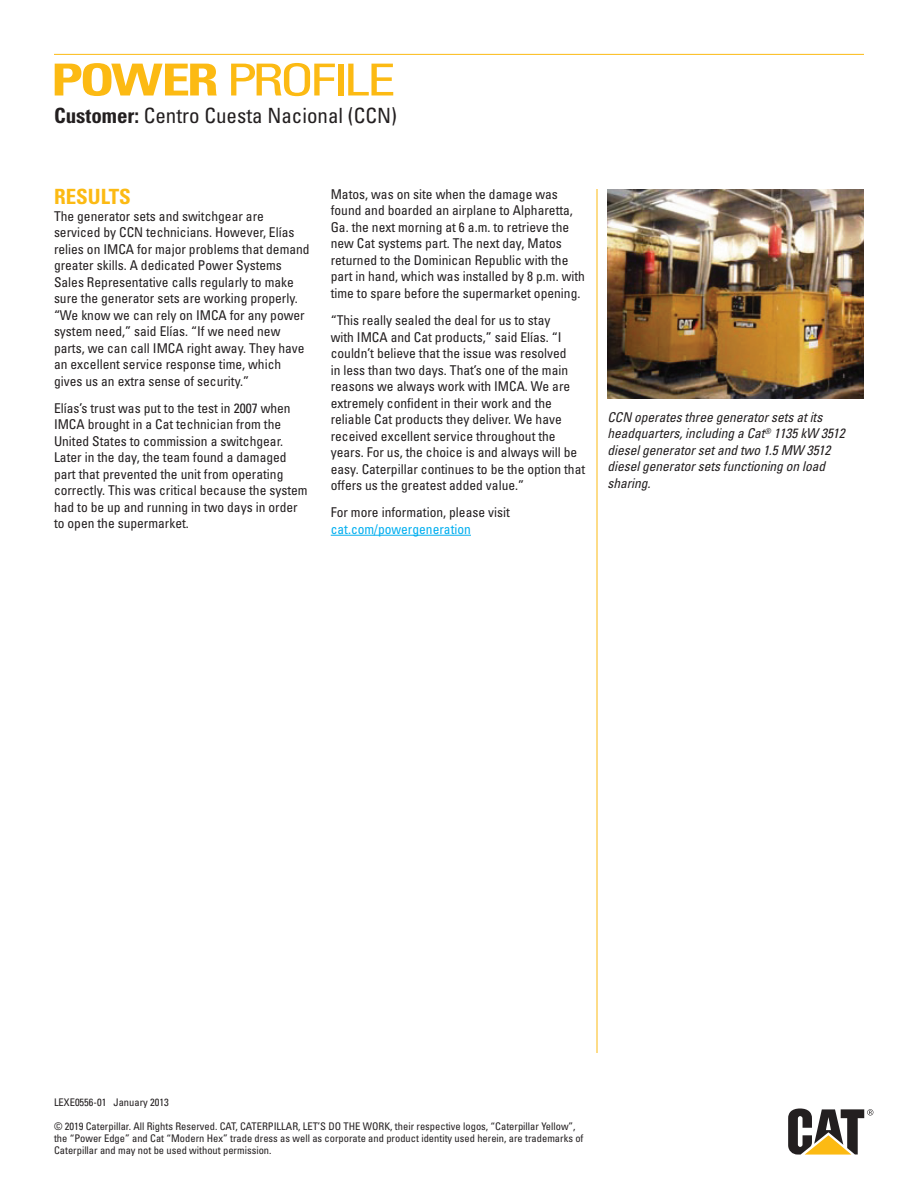
<style>
.page{position:relative;width:918px;height:1188px;background:#fff}
.page>*{position:absolute;margin:0;border:0;box-sizing:border-box;transform-origin:0 0}
.t1{font:condensed 44.1px "Univers LT Std";letter-spacing:-.08em;color:#fcba13;scale:1.3 1}
.t2{font:condensed 21px "Univers LT Std";color:#231f20}
.t3{font:700 condensed 21px "Univers LT Std";color:#fcba13}
.t4{font:condensed 13.5px/16.5px "Univers LT Std";color:#231f20}
.t5{font:italic condensed 13.5px/16.5px "Univers LT Std";letter-spacing:-.005em;color:#231f20}
.t6{font:condensed 13.5px "Univers LT Std";color:#00aeef}
.t7{font:condensed 10.5px/12px "Univers LT Std";color:#231f20}
.s1{font-weight:700}
</style>
<div class="page">
<svg style="left:788px;top:1108px;width:85px;height:47px"></svg>
<hr style="left:331px;top:535px;width:140px;height:1px;background:#00aeef">
<img style="left:608px;top:189px;width:256px;height:209px">
<hr style="left:597px;top:189px;width:1px;height:864px;background:#fcba13">
<hr style="left:54px;top:54px;width:810px;height:1px;background:#fcba13">
<h1 class="t1" style="left:51px;top:52px;width:267px"><span class="s1">POWER</span> PROFILE</h1>
<h2 class="t2" style="left:54px;top:102px;width:345px"><span class="s1">Customer:</span> Centro Cuesta Nacional (CCN)</h2>
<h2 class="t3" style="left:54px;top:184px;width:78px">RESULTS</h2>
<p class="t4" style="left:54px;top:207px;width:257px">The generator sets and switchgear are serviced by CCN technicians. However, Elías relies on IMCA for major problems that demand greater skills. A dedicated Power Systems Sales Representative calls regularly to make sure the generator sets are working properly. “We know we can rely on IMCA for any power system need,” said Elías. “If we need new parts, we can call IMCA right away. They have an excellent service response time, which gives us an extra sense of security.”</p>
<p class="t4" style="left:54px;top:400px;width:255px">Elías’s trust was put to the test in 2007 when IMCA brought in a Cat technician from the United States to commission a switchgear.<br>Later in the day, the team found a damaged part that prevented the unit from operating correctly. This was critical because the system had to be up and running in two days in order to open the supermarket.</p>
<p class="t4" style="left:331px;top:186px;width:256px">Matos, was on site when the damage was found and boarded an airplane to Alpharetta, Ga. the next morning at 6 a.m. to retrieve the new Cat systems part. The next day, Matos returned to the Dominican Republic with the part in hand, which was installed by 8 p.m. with time to spare before the supermarket opening.</p>
<p class="t4" style="left:331px;top:312px;width:256px">“This really sealed the deal for us to stay<br>with IMCA and Cat products,” said Elías. “I couldn’t believe that the issue was resolved<br>in less than two days. That’s one of the main reasons we always work with IMCA. We are extremely confident in their work and the reliable Cat products they deliver. We have received excellent service throughout the years. For us, the choice is and always will be easy. Caterpillar continues to be the option that offers us the greatest added value.”</p>
<p class="t4" style="left:331px;top:504px;width:181px">For more information, please visit</p>
<p class="t6" style="left:331px;top:520px;width:142px">cat.com/powergeneration</p>
<p class="t5" style="left:608px;top:408px;width:239px">CCN operates three generator sets at its headquarters, including a Cat<sup>®</sup> 1135 kW 3512 diesel generator set and two 1.5 MW 3512 diesel generator sets functioning on load sharing.</p>
<p class="t7" style="left:54px;top:1096px;width:116px">LEXE0556-01 January 2013</p>
<p class="t7" style="left:54px;top:1120px;width:531px">© 2019 Caterpillar. All Rights Reserved. CAT, CATERPILLAR, LET’S DO THE WORK, their respective logos, “Caterpillar Yellow”, the “Power Edge” and Cat “Modern Hex” trade dress as well as corporate and product identity used herein, are trademarks of<br>Caterpillar and may not be used without permission.</p>
</div>
